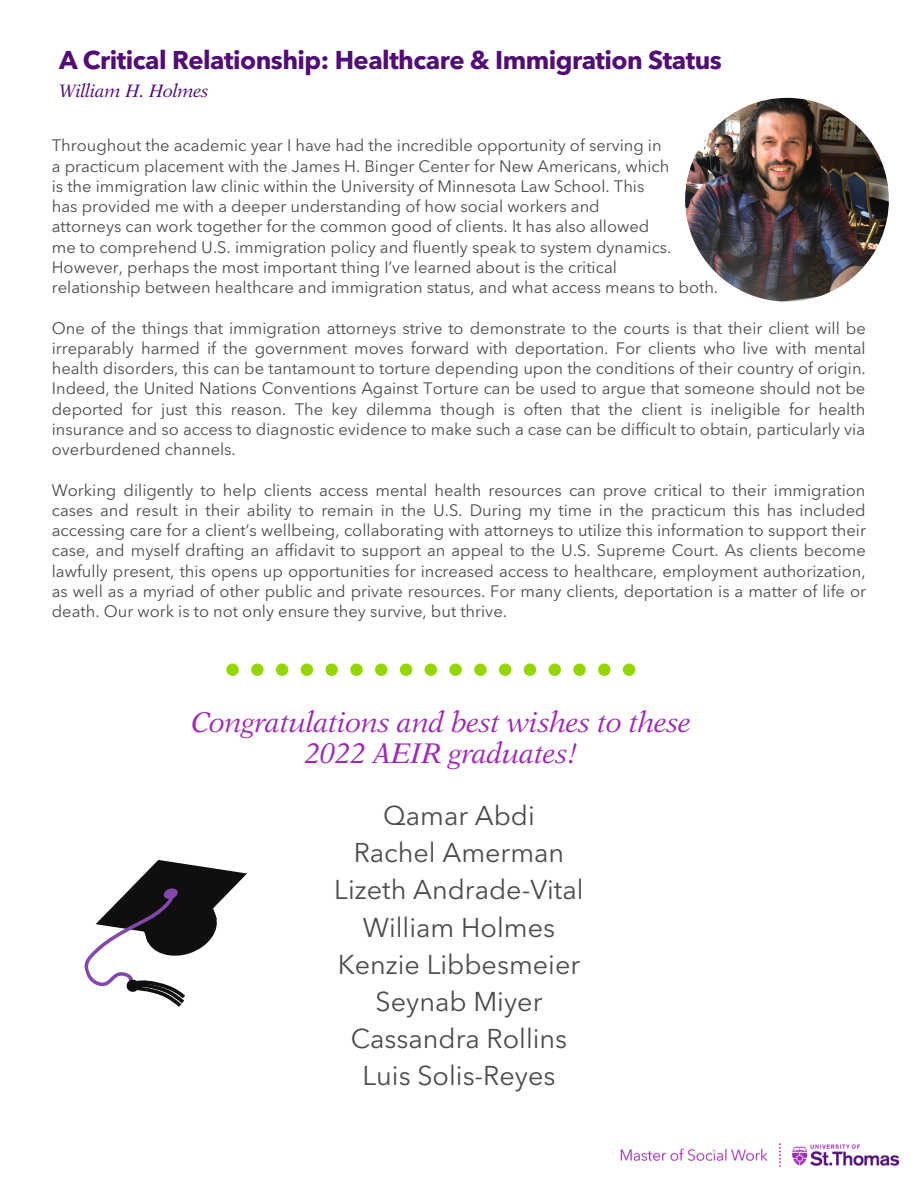
<style>
.page{position:relative;width:918px;height:1188px;background:#fff}
.page>*{position:absolute;margin:0;border:0;box-sizing:border-box;transform-origin:0 0}
.t1{font:italic 28.5px/30.3px "New Aster LT Std";letter-spacing:-.02em;color:#9e28b5;text-align:center}
.t2{font:27px "Avenir Next LT Pro";color:#4c4c4c}
.t3{font:700 25.5px "Avenir Next LT Pro";letter-spacing:-.02em;color:#510c76}
.t4{font:italic 18px "New Aster LT Std";letter-spacing:-.02em;color:#510c76}
.t5{font:16.5px/20.2px "Avenir Next LT Pro";color:#4c4c4c;text-align:justify}
</style>
<div class="page">
<img style="left:685px;top:97px;width:204px;height:205px">
<svg style="left:84px;top:860px;width:163px;height:147px"></svg>
<svg style="left:226px;top:664px;width:409px;height:12px"></svg>
<img style="left:620px;top:1143px;width:280px;height:25px">
<p class="t3" style="left:59px;top:50px;width:664px">A Critical Relationship: Healthcare &amp; Immigration Status</p>
<p class="t4" style="left:59px;top:84px;width:152px">William H. Holmes</p>
<p class="t5" style="left:52px;top:137px;width:611px">Throughout the academic year I have had the incredible opportunity of serving in</p>
<p class="t5" style="left:52px;top:157px;width:619px">a practicum placement with the James H. Binger Center for New Americans, which</p>
<p class="t5" style="left:52px;top:177px;width:594px">is the immigration law clinic within the University of Minnesota Law School. This</p>
<p class="t5" style="left:52px;top:198px;width:549px">has provided me with a deeper understanding of how social workers and</p>
<p class="t5" style="left:52px;top:218px;width:599px">attorneys can work together for the common good of clients. It has also allowed</p>
<p class="t5" style="left:52px;top:238px;width:621px">me to comprehend U.S. immigration policy and fluently speak to system dynamics.</p>
<p class="t5" style="left:52px;top:258px;width:567px">However, perhaps the most important thing I’ve learned about is the critical</p>
<p class="t5" style="left:52px;top:279px;width:668px">relationship between healthcare and immigration status, and what access means to both.</p>
<p class="t5" style="left:52px;top:319px;width:816px">One of the things that immigration attorneys strive to demonstrate to the courts is that their client will be irreparably harmed if the government moves forward with deportation. For clients who live with mental health disorders, this can be tantamount to torture depending upon the conditions of their country of origin.<br>Indeed, the United Nations Conventions Against Torture can be used to argue that someone should not be deported for just this reason. The key dilemma though is often that the client is ineligible for health insurance and so access to diagnostic evidence to make such a case can be difficult to obtain, particularly via overburdened channels.</p>
<p class="t5" style="left:52px;top:481px;width:816px">Working diligently to help clients access mental health resources can prove critical to their immigration cases and result in their ability to remain in the U.S. During my time in the practicum this has included accessing care for a client’s wellbeing, collaborating with attorneys to utilize this information to support their case, and myself drafting an affidavit to support an appeal to the U.S. Supreme Court. As clients become lawfully present, this opens up opportunities for increased access to healthcare, employment authorization, as well as a myriad of other public and private resources. For many clients, deportation is a matter of life or death. Our work is to not only ensure they survive, but thrive.</p>
<p class="t1" style="left:191px;top:710px;width:502px">Congratulations and best wishes to these<br>2022 AEIR graduates!</p>
<p class="t2" style="left:383px;top:805px;width:153px">Qamar Abdi</p>
<p class="t2" style="left:354px;top:842px;width:212px">Rachel Amerman</p>
<p class="t2" style="left:334px;top:879px;width:251px">Lizeth Andrade-Vital</p>
<p class="t2" style="left:363px;top:916px;width:194px">William Holmes</p>
<p class="t2" style="left:338px;top:953px;width:244px">Kenzie Libbesmeier</p>
<p class="t2" style="left:376px;top:990px;width:168px">Seynab Miyer</p>
<p class="t2" style="left:351px;top:1028px;width:218px">Cassandra Rollins</p>
<p class="t2" style="left:363px;top:1065px;width:194px">Luis Solis-Reyes</p>
</div>
